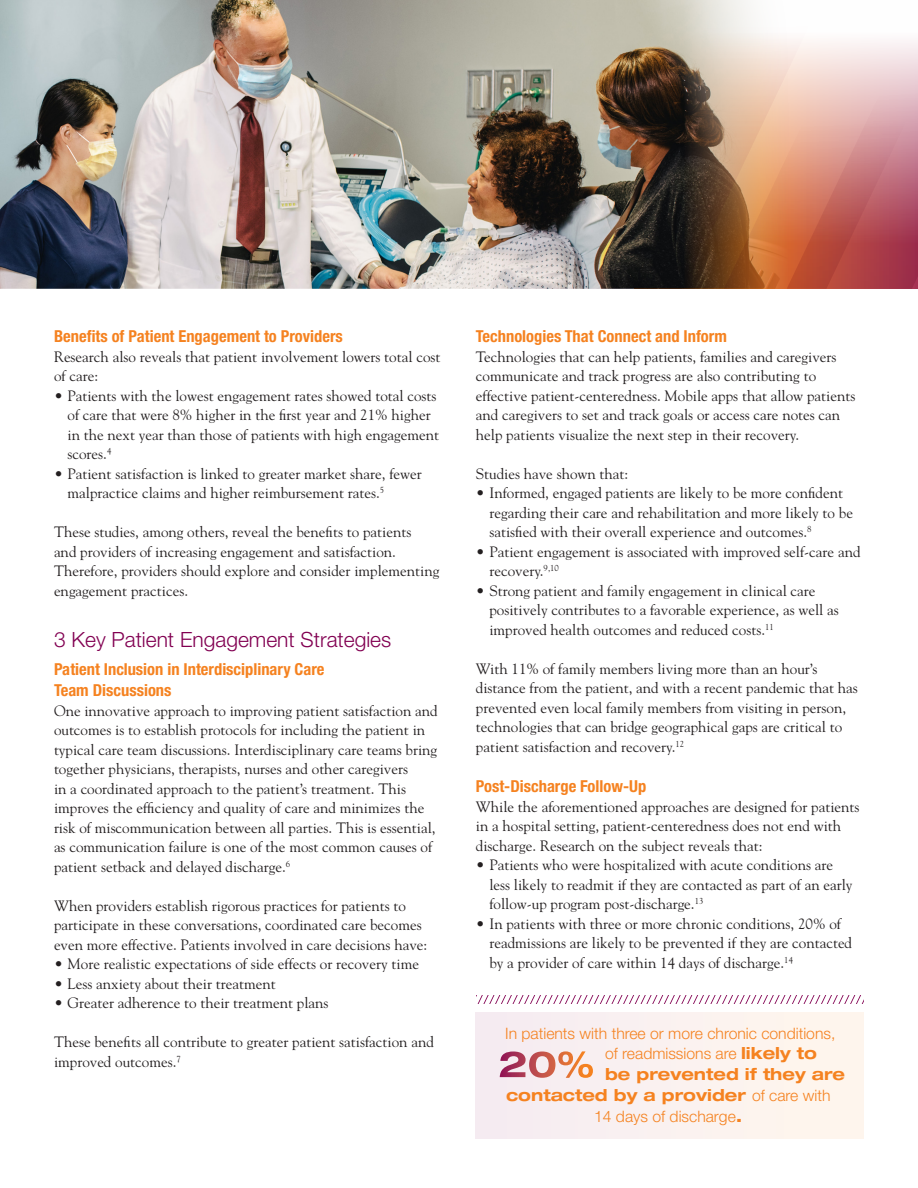
<style>
.page{position:relative;width:918px;height:1188px;background:#fff}
.page>*{position:absolute;margin:0;border:0;box-sizing:border-box;transform-origin:0 0}
.t1{font:300 21px "Helvetica Neue";color:#820052}
.t2{font:700 condensed 16.5px/21px "Helvetica Neue";color:#f58220}
.t3{font:700 expanded 16.5px "Helvetica Neue";color:#f58220}
.t4{font:300 15.75px "Helvetica Neue";color:#f58220}
.t5{font:15px/19.5px "Goudy";color:#231f20}
.s1{font-weight:700;font-stretch:expanded;font-size:16.5px}
.s2{font-weight:300;font-stretch:normal;font-size:15.75px}
.s3{font-weight:700;font-stretch:expanded;font-size:18px}
</style>
<div class="page">
<div style="left:476px;top:1013px;width:388px;height:125px;background:#faf1f0"></div>
<svg style="left:796px;top:39px;width:122px;height:250px"></svg>
<img style="left:0;top:0;width:796px;height:289px">
<svg style="left:477px;top:995px;width:387px;height:9px"></svg>
<h4 class="t2" style="left:54px;top:326px;width:290px">Benefts of Patient Engagement to Providers</h4>
<p class="t5" style="left:54px;top:346px;width:388px">Research also reveals that patient involvement lowers total cost of care:</p>
<p class="t5" style="left:68px;top:385px;width:373px;text-indent:-14px">• Patients with the lowest engagement rates showed total costs of care that were 8% higher in the frst year and 21% higher in the next year than those of patients with high engagement scores.<sup>4</sup></p>
<p class="t5" style="left:68px;top:463px;width:356px;text-indent:-14px">• Patient satisfaction is linked to greater market share, fewer malpractice claims and higher reimbursement rates.<sup>5</sup></p>
<p class="t5" style="left:54px;top:522px;width:387px">These studies, among others, reveal the benefts to patients<br>and providers of increasing engagement and satisfaction.<br>Therefore, providers should explore and consider implementing engagement practices.</p>
<h3 class="t1" style="left:54px;top:627px;width:339px">3 Key Patient Engagement Strategies</h3>
<h4 class="t2" style="left:54px;top:659px;width:272px">Patient Inclusion in Interdisciplinary Care<br>Team Discussions</h4>
<p class="t5" style="left:54px;top:700px;width:385px">One innovative approach to improving patient satisfaction and outcomes is to establish protocols for including the patient in typical care team discussions. Interdisciplinary care teams bring together physicians, therapists, nurses and other caregivers<br>in a coordinated approach to the patient’s treatment. This improves the effciency and quality of care and minimizes the risk of miscommunication between all parties. This is essential, as communication failure is one of the most common causes of patient setback and delayed discharge.<sup>6</sup></p>
<p class="t5" style="left:54px;top:895px;width:375px">When providers establish rigorous practices for patients to participate in these conversations, coordinated care becomes even more effective. Patients involved in care decisions have:</p>
<p class="t5" style="left:54px;top:954px;width:367px">• More realistic expectations of side effects or recovery time</p>
<p class="t5" style="left:54px;top:973px;width:223px">• Less anxiety about their treatment</p>
<p class="t5" style="left:54px;top:993px;width:276px">• Greater adherence to their treatment plans</p>
<p class="t5" style="left:54px;top:1032px;width:381px">These benefts all contribute to greater patient satisfaction and improved outcomes.<sup>7</sup></p>
<h4 class="t2" style="left:476px;top:326px;width:253px">Technologies That Connect and Inform</h4>
<p class="t5" style="left:476px;top:346px;width:381px">Technologies that can help patients, families and caregivers communicate and track progress are also contributing to effective patient-centeredness. Mobile apps that allow patients and caregivers to set and track goals or access care notes can help patients visualize the next step in their recovery.</p>
<p class="t5" style="left:476px;top:463px;width:154px">Studies have shown that:</p>
<p class="t5" style="left:489px;top:483px;width:365px;text-indent:-14px">• Informed, engaged patients are likely to be more confdent regarding their care and rehabilitation and more likely to be satisfed with their overall experience and outcomes.<sup>8</sup></p>
<p class="t5" style="left:489px;top:541px;width:373px;text-indent:-14px">• Patient engagement is associated with improved self-care and recovery.<sup>9,10</sup></p>
<p class="t5" style="left:489px;top:580px;width:351px;text-indent:-14px">• Strong patient and family engagement in clinical care positively contributes to a favorable experience, as well as improved health outcomes and reduced costs.<sup>11</sup></p>
<p class="t5" style="left:476px;top:658px;width:384px">With 11% of family members living more than an hour’s distance from the patient, and with a recent pandemic that has prevented even local family members from visiting in person, technologies that can bridge geographical gaps are critical to patient satisfaction and recovery.<sup>12</sup></p>
<h4 class="t2" style="left:476px;top:776px;width:172px">Post-Discharge Follow-Up</h4>
<p class="t5" style="left:476px;top:796px;width:385px">While the aforementioned approaches are designed for patients in a hospital setting, patient-centeredness does not end with discharge. Research on the subject reveals that:</p>
<p class="t5" style="left:489px;top:855px;width:365px;text-indent:-14px">• Patients who were hospitalized with acute conditions are less likely to readmit if they are contacted as part of an early follow-up program post-discharge.<sup>13</sup></p>
<p class="t5" style="left:489px;top:913px;width:364px;text-indent:-14px">• In patients with three or more chronic conditions, 20% of readmissions are likely to be prevented if they are contacted by a provider of care within 14 days of discharge.<sup>14</sup></p>
<p class="t4" style="left:505px;top:1024px;width:332px">In patients with three or more chronic conditions,</p>
<h4 class="t4" style="left:605px;top:1044px;width:213px">of readmissions are <span class="s1">likely to</span></h4>
<h4 class="t3" style="left:498px;top:1064px;width:348px"><sup>20%</sup> be prevented if they are</h4>
<p class="t3" style="left:506px;top:1085px;width:326px">contacted by a provider <span class="s2">of care with</span></p>
<p class="t4" style="left:594px;top:1107px;width:150px">14 days of discharge<span class="s3">.</span></p>
</div>
